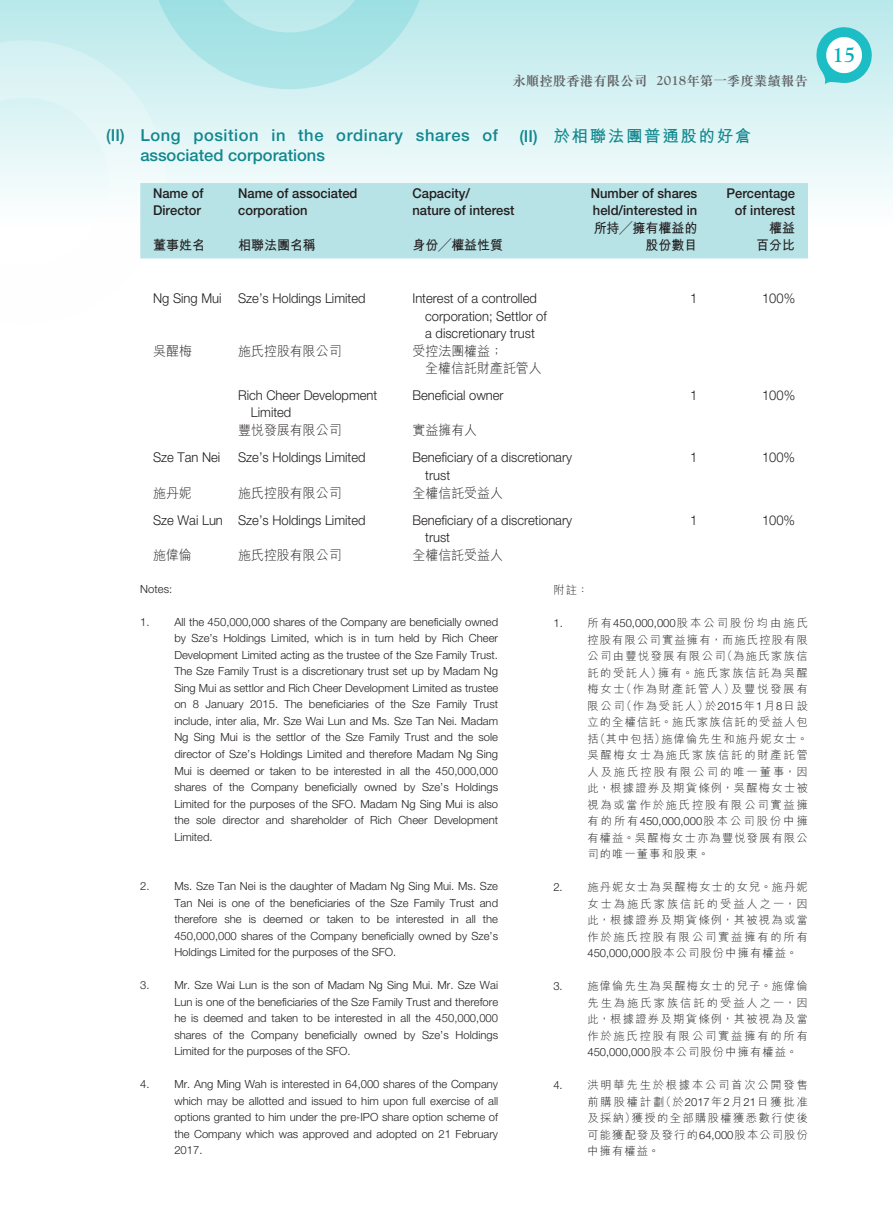
<style>
.page{position:relative;width:893px;height:1212px;background:#fff}
.page>*{position:absolute;margin:0;border:0;box-sizing:border-box;transform-origin:0 0}
.t1{font:700 21px "Goudy Std";color:#00b1b9}
.t2{font:500 16.5px/19.5px "Helvetica Neue LT Std";letter-spacing:.035em;color:#11888e}
.t3{font:700 16.5px "M Hei HK";letter-spacing:.1em;color:#11888e}
.t4{font:300 13.5px/17.2px "Helvetica Neue LT Std";color:#231f20;scale:.96 1}
.t5{font:500 13.5px/17.2px "Helvetica Neue LT Std";color:#231f20;scale:.96 1}
.t6{font:300 13.5px/17.2px "M Hei HK";color:#231f20;scale:.96 1}
.t7{font:700 13.5px/17.2px "M Hei HK";color:#231f20;text-align:right;scale:.96 1}
.t8{font:700 13.5px "M Sung HK";color:#636366}
.t9{font:300 11.25px/16.5px "Helvetica Neue LT Std";color:#231f20;text-align:justify}
.t10{font:300 11.25px/16.5px "M Hei HK";letter-spacing:.12em;color:#231f20;text-align:justify}
.s1{font-family:"Goudy Std"}
.s2{font-family:"Helvetica Neue LT Std";font-weight:500}
.s3{font-family:"M Hei HK"}
.s4{font-family:"Helvetica Neue LT Std"}
</style>
<div class="page">
<svg style="left:0;top:0;width:893px;height:259px;background:#d8f2f3"></svg>
<svg style="left:0;top:40px;width:170px;height:219px"></svg>
<svg style="left:145px;top:0;width:289px;height:89px;background:#b5e7e9"></svg>
<svg style="left:815px;top:26px;width:58px;height:58px"></svg>
<div style="left:140px;top:183px;width:668px;height:75px;background:#b7e2e6"></div>
<p class="t8" style="left:512px;top:74px;width:297px">永順控股香港有限公司 <span class="s1">2018</span>年第一季度業績報告</p>
<h2 class="t3" style="left:519px;top:124px;width:234px"><span class="s2">(II)</span> 於相聯法團普通股的好倉</h2>
<h2 class="t2" style="left:140px;top:125px;width:359px;text-indent:-34px">(II) Long position in the ordinary shares of associated corporations</h2>
<p class="t5" style="left:153px;top:184px;width:54px">Name of<br>Director</p>
<p class="t5" style="left:238px;top:184px;width:126px">Name of associated corporation</p>
<p class="t5" style="left:412px;top:184px;width:108px">Capacity/<br>nature of interest</p>
<p class="t5" style="left:591px;top:184px;width:113px">Number of shares held/interested in</p>
<p class="t5" style="left:726px;top:184px;width:73px;text-align:right">Percentage of interest</p>
<p class="t7" style="left:153px;top:236px;width:56px">董事姓名</p>
<p class="t7" style="left:238px;top:236px;width:82px">相聯法團名稱</p>
<p class="t7" style="left:412px;top:236px;width:96px">身份╱權益性質</p>
<p class="t7" style="left:594px;top:218px;width:109px">所持╱擁有權益的股份數目</p>
<p class="t7" style="left:756px;top:218px;width:42px">權益百分比</p>
<p class="t4" style="left:153px;top:290px;width:223px">Ng Sing Mui Sze’s Holdings Limited</p>
<p class="t4" style="left:425px;top:290px;width:128px;text-indent:-13px">Interest of a controlled corporation; Settlor of a discretionary trust</p>
<p class="t4" style="left:690px;top:290px;width:9px">1</p>
<p class="t4" style="left:762px;top:290px;width:36px">100%</p>
<p class="t6" style="left:153px;top:342px;width:42px">吳醒梅</p>
<p class="t6" style="left:238px;top:342px;width:110px">施氏控股有限公司</p>
<p class="t6" style="left:425px;top:342px;width:123px;text-indent:-13px">受控法團權益；<br>全權信託財產託管人</p>
<p class="t4" style="left:251px;top:386px;width:133px;text-indent:-13px">Rich Cheer Development<br>Limited</p>
<p class="t4" style="left:412px;top:386px;width:97px">Beneficial owner</p>
<p class="t4" style="left:690px;top:386px;width:9px">1</p>
<p class="t4" style="left:762px;top:386px;width:36px">100%</p>
<p class="t6" style="left:238px;top:421px;width:110px">豐悅發展有限公司</p>
<p class="t6" style="left:412px;top:421px;width:69px">實益擁有人</p>
<p class="t4" style="left:153px;top:449px;width:72px">Sze Tan Nei</p>
<p class="t4" style="left:238px;top:449px;width:134px">Sze’s Holdings Limited</p>
<p class="t4" style="left:425px;top:449px;width:155px;text-indent:-13px">Beneficiary of a discretionary trust</p>
<p class="t4" style="left:690px;top:449px;width:9px">1</p>
<p class="t4" style="left:762px;top:449px;width:36px">100%</p>
<p class="t6" style="left:153px;top:484px;width:42px">施丹妮</p>
<p class="t6" style="left:238px;top:484px;width:110px">施氏控股有限公司</p>
<p class="t6" style="left:412px;top:484px;width:96px">全權信託受益人</p>
<p class="t4" style="left:153px;top:511px;width:223px">Sze Wai Lun Sze’s Holdings Limited</p>
<p class="t4" style="left:425px;top:511px;width:155px;text-indent:-13px">Beneficiary of a discretionary trust</p>
<p class="t4" style="left:690px;top:511px;width:9px">1</p>
<p class="t4" style="left:762px;top:511px;width:36px">100%</p>
<p class="t6" style="left:153px;top:546px;width:42px">施偉倫</p>
<p class="t6" style="left:238px;top:546px;width:110px">施氏控股有限公司</p>
<p class="t6" style="left:412px;top:546px;width:96px">全權信託受益人</p>
<p class="t9" style="left:140px;top:580px;width:33px">Notes:</p>
<p class="t9" style="left:174px;top:613px;width:326px;text-indent:-34px">1. All the 450,000,000 shares of the Company are beneficially owned by Sze’s Holdings Limited, which is in turn held by Rich Cheer Development Limited acting as the trustee of the Sze Family Trust.<br>The Sze Family Trust is a discretionary trust set up by Madam Ng Sing Mui as settlor and Rich Cheer Development Limited as trustee on 8 January 2015. The beneficiaries of the Sze Family Trust include, inter alia, Mr. Sze Wai Lun and Ms. Sze Tan Nei. Madam Ng Sing Mui is the settlor of the Sze Family Trust and the sole director of Sze’s Holdings Limited and therefore Madam Ng Sing Mui is deemed or taken to be interested in all the 450,000,000 shares of the Company beneficially owned by Sze’s Holdings Limited for the purposes of the SFO. Madam Ng Sing Mui is also the sole director and shareholder of Rich Cheer Development Limited.</p>
<p class="t10" style="left:553px;top:581px;width:36px">附註：</p>
<p class="t9" style="left:553px;top:614px;width:256px">1. <span class="s3">所有</span>450,000,000<span class="s3">股本公司股份均由施氏</span></p>
<p class="t10" style="left:587px;top:631px;width:222px">控股有限公司實益擁有，而施氏控股有限公司由豐悅發展有限公司（為施氏家族信託的受託人）擁有。施氏家族信託為吳醒梅女士（作為財產託管人）及豐悅發展有限公司（作為受託人）於<span class="s4">2015</span>年<span class="s4">1</span>月<span class="s4">8</span>日設立的全權信託。施氏家族信託的受益人包括（其中包括）施偉倫先生和施丹妮女士。吳醒梅女士為施氏家族信託的財產託管人及施氏控股有限公司的唯一董事，因此，根據證券及期貨條例，吳醒梅女士被視為或當作於施氏控股有限公司實益擁有的所有<span class="s4">450,000,000</span>股本公司股份中擁有權益。吳醒梅女士亦為豐悅發展有限公司的唯一董事和股東。</p>
<p class="t10" style="left:587px;top:878px;width:222px;text-indent:-34px"><span class="s4">2.</span> 施丹妮女士為吳醒梅女士的女兒。施丹妮女士為施氏家族信託的受益人之一，因此，根據證券及期貨條例，其被視為或當作於施氏控股有限公司實益擁有的所有<span class="s4">450,000,000</span>股本公司股份中擁有權益。</p>
<p class="t10" style="left:587px;top:977px;width:222px;text-indent:-34px"><span class="s4">3.</span> 施偉倫先生為吳醒梅女士的兒子。施偉倫先生為施氏家族信託的受益人之一，因此，根據證券及期貨條例，其被視為及當作於施氏控股有限公司實益擁有的所有<span class="s4">450,000,000</span>股本公司股份中擁有權益。</p>
<p class="t10" style="left:587px;top:1077px;width:222px;text-indent:-34px"><span class="s4">4.</span> 洪明華先生於根據本公司首次公開發售前購股權計劃（於<span class="s4">2017</span>年<span class="s4">2</span>月<span class="s4">21</span>日獲批准及採納）獲授的全部購股權獲悉數行使後可能獲配發及發行的<span class="s4">64,000</span>股本公司股份中擁有權益。</p>
<p class="t9" style="left:174px;top:877px;width:325px;text-indent:-34px">2. Ms. Sze Tan Nei is the daughter of Madam Ng Sing Mui. Ms. Sze Tan Nei is one of the beneficiaries of the Sze Family Trust and therefore she is deemed or taken to be interested in all the 450,000,000 shares of the Company beneficially owned by Sze’s Holdings Limited for the purposes of the SFO.</p>
<p class="t9" style="left:174px;top:976px;width:325px;text-indent:-34px">3. Mr. Sze Wai Lun is the son of Madam Ng Sing Mui. Mr. Sze Wai Lun is one of the beneficiaries of the Sze Family Trust and therefore he is deemed and taken to be interested in all the 450,000,000 shares of the Company beneficially owned by Sze’s Holdings Limited for the purposes of the SFO.</p>
<p class="t9" style="left:174px;top:1075px;width:325px;text-indent:-34px">4. Mr. Ang Ming Wah is interested in 64,000 shares of the Company which may be allotted and issued to him upon full exercise of all options granted to him under the pre-IPO share option scheme of the Company which was approved and adopted on 21 February 2017.</p>
<h1 class="t1" style="left:832px;top:43px;width:25px">15</h1>
</div>
